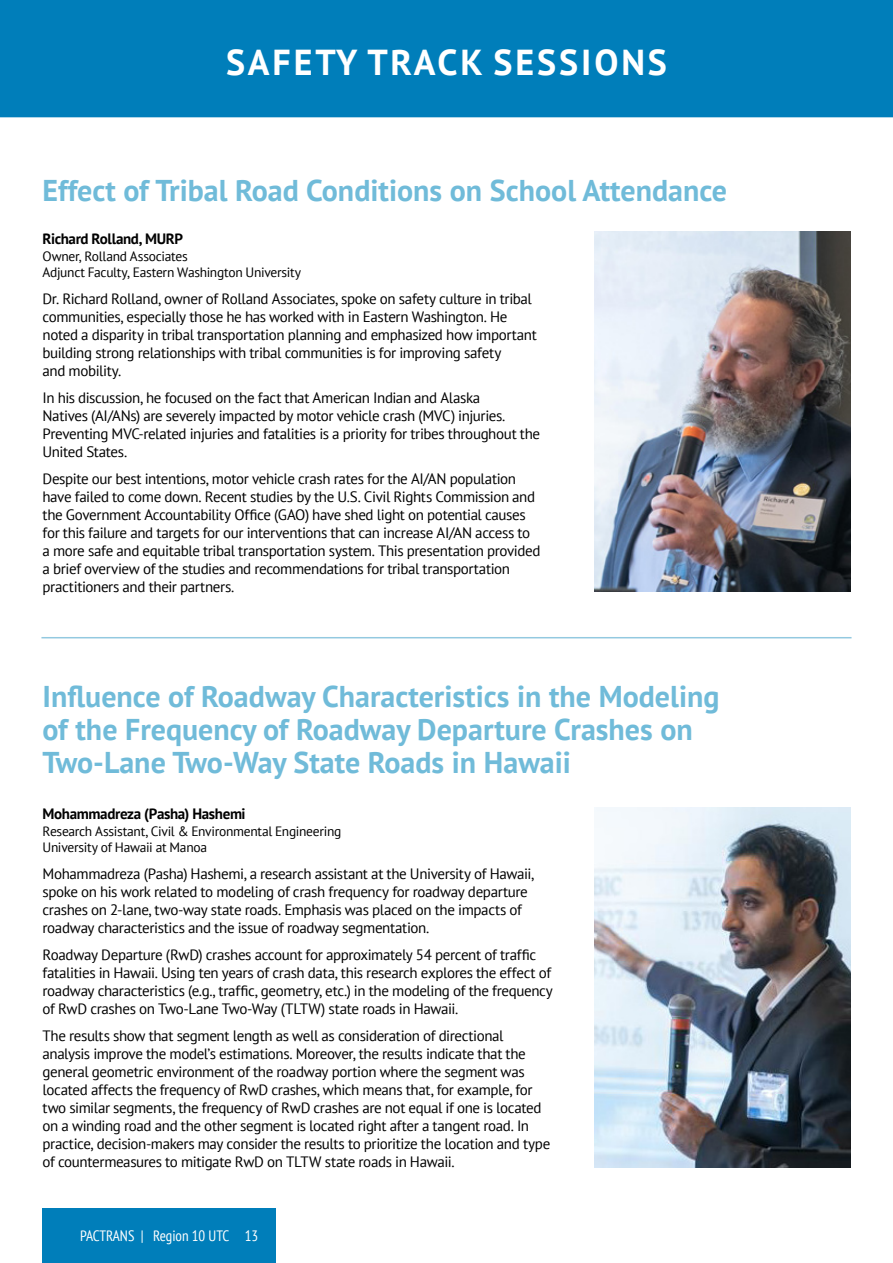
<style>
.page{position:relative;width:893px;height:1263px;background:#fff}
.page>*{position:absolute;margin:0;border:0;box-sizing:border-box;transform-origin:0 0}
.t1{font:700 36px "PT Sans";letter-spacing:.08em;color:#fff}
.t2{font:700 30px/33px "PT Sans";color:#70bbd9}
.t3{font:15px/18px "PT Sans";letter-spacing:-.025em;color:#000}
.t4{font:700 15px "PT Sans";letter-spacing:-.025em;color:#000}
.t5{font:condensed 15px "PT Sans";color:#fff}
.t6{font:13.5px/16.5px "PT Sans";letter-spacing:-.02em;color:#000}
</style>
<div class="page">
<div style="left:43px;top:1209px;width:233px;height:54px;background:#007eba"></div>
<div style="left:0;top:0;width:893px;height:118px;background:#007eba"></div>
<img style="left:595px;top:808px;width:256px;height:359px">
<img style="left:595px;top:232px;width:256px;height:360px">
<hr style="left:41px;top:637px;width:810px;height:1px;background:#93c9e0">
<h1 class="t1" style="left:226px;top:39px;width:442px">SAFETY TRACK SESSIONS</h1>
<h2 class="t2" style="left:43px;top:173px;width:686px">Effect of Tribal Road Conditions on School Attendance</h2>
<p class="t4" style="left:43px;top:229px;width:142px">Richard Rolland, MURP</p>
<p class="t6" style="left:43px;top:247px;width:260px">Owner, Rolland Associates<br>Adjunct Faculty, Eastern Washington University</p>
<p class="t3" style="left:43px;top:290px;width:496px">Dr. Richard Rolland, owner of Rolland Associates, spoke on safety culture in tribal communities, especially those he has worked with in Eastern Washington. He noted a disparity in tribal transportation planning and emphasized how important building strong relationships with tribal communities is for improving safety<br>and mobility.</p>
<p class="t3" style="left:43px;top:389px;width:499px">In his discussion, he focused on the fact that American Indian and Alaska<br>Natives (AI/ANs) are severely impacted by motor vehicle crash (MVC) injuries.<br>Preventing MVC-related injuries and fatalities is a priority for tribes throughout the United States.</p>
<p class="t3" style="left:43px;top:470px;width:499px">Despite our best intentions, motor vehicle crash rates for the AI/AN population have failed to come down. Recent studies by the U.S. Civil Rights Commission and the Government Accountability Office (GAO) have shed light on potential causes for this failure and targets for our interventions that can increase AI/AN access to a more safe and equitable tribal transportation system. This presentation provided a brief overview of the studies and recommendations for tribal transportation practitioners and their partners.</p>
<h2 class="t2" style="left:43px;top:679px;width:678px">Influence of Roadway Characteristics in the Modeling of the Frequency of Roadway Departure Crashes on<br>Two-Lane Two-Way State Roads in Hawaii</h2>
<p class="t4" style="left:43px;top:804px;width:205px">Mohammadreza (Pasha) Hashemi</p>
<p class="t6" style="left:43px;top:822px;width:300px">Research Assistant, Civil &amp; Environmental Engineering<br>University of Hawaii at Manoa</p>
<p class="t3" style="left:43px;top:864px;width:493px">Mohammadreza (Pasha) Hashemi, a research assistant at the University of Hawaii, spoke on his work related to modeling of crash frequency for roadway departure crashes on 2-lane, two-way state roads. Emphasis was placed on the impacts of roadway characteristics and the issue of roadway segmentation.</p>
<p class="t3" style="left:43px;top:945px;width:512px">Roadway Departure (RwD) crashes account for approximately 54 percent of traffic fatalities in Hawaii. Using ten years of crash data, this research explores the effect of roadway characteristics (e.g., traffic, geometry, etc.) in the modeling of the frequency of RwD crashes on Two-Lane Two-Way (TLTW) state roads in Hawaii.</p>
<p class="t3" style="left:43px;top:1026px;width:509px">The results show that segment length as well as consideration of directional analysis improve the model’s estimations. Moreover, the results indicate that the general geometric environment of the roadway portion where the segment was located affects the frequency of RwD crashes, which means that, for example, for two similar segments, the frequency of RwD crashes are not equal if one is located on a winding road and the other segment is located right after a tangent road. In practice, decision-makers may consider the results to prioritize the location and type of countermeasures to mitigate RwD on TLTW state roads in Hawaii.</p>
<p class="t5" style="left:80px;top:1226px;width:180px">PACTRANS | Region 10 UTC 13</p>
</div>
